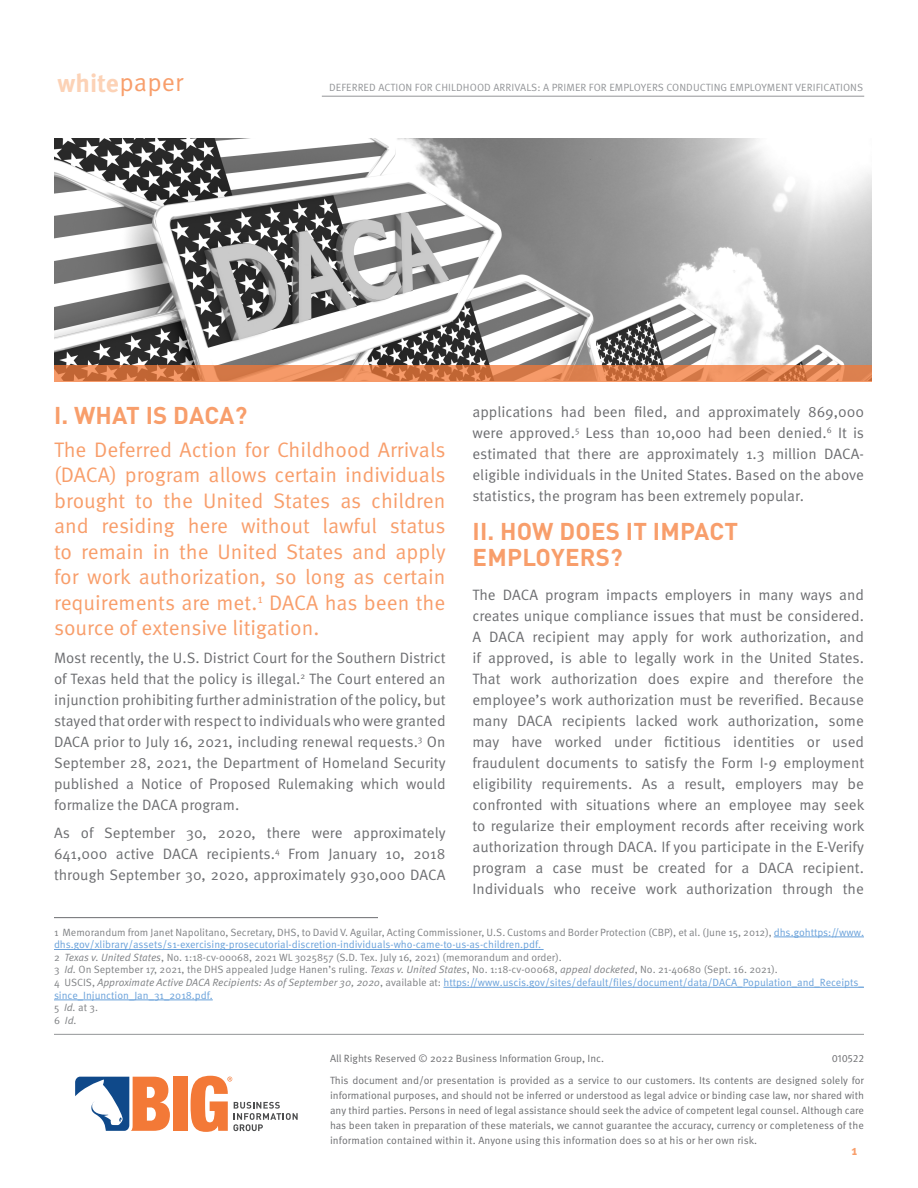
<style>
.page{position:relative;width:918px;height:1188px;background:#fff}
.page>*{position:absolute;margin:0;border:0;box-sizing:border-box;transform-origin:0 0}
.t1{font:700 25.35px "Meta OT";color:#fcd2b6}
.SubTitle{font:700 24px/25.5px "DINOT";letter-spacing:.01em;color:#f89e6b}
.First_Sentence{font:21px/25.5px "Meta OT Norm";color:#f89e6b;text-align:justify}
.SubTitle-2{font:15px/21px "Meta OT Norm";color:#6c6d70;text-align:justify}
.t2{font:700 13.5px "Meta OT";color:#f89e6b}
.t3{font:10.5px/15px "Meta OT Norm";color:#6c6d70;text-align:right}
.t4{font:10.5px/12.6px "Meta OT Norm";color:#808285}
.t5{font:10.5px/12.6px "Meta OT Norm";color:#69a1da}
.t6{font:10.5px "Meta OT Norm";letter-spacing:.01em;color:#939598}
.t7{font:10.5px "Meta OT Norm Ita";color:#808285}
.s1{font-family:"Meta OT Norm";font-weight:400;color:#f89e6b}
.s2{color:#69a1da}
.s3{font-family:"Meta OT Norm Ita"}
.s4{color:#808285}
.s5{font-family:"Meta OT Norm Ita";color:#808285}
.s6{font-family:"Meta OT Norm"}
</style>
<div class="page">
<hr style="left:54px;top:1034px;width:810px;height:1px;background:#939598">
<div style="left:173px;top:1077px;width:14px;height:54px;background:#f37937"></div>
<svg style="left:191px;top:1076px;width:107px;height:56px"></svg>
<svg style="left:75px;top:1077px;width:95px;height:54px"></svg>
<hr style="left:322px;top:96px;width:542px;height:1px;background:#939598">
<hr style="left:54px;top:917px;width:324px;height:1px;background:#6c6d70">
<hr style="left:774px;top:937px;width:90px;height:1px;background:#69a1da">
<hr style="left:54px;top:949px;width:490px;height:1px;background:#69a1da">
<hr style="left:443px;top:987px;width:421px;height:1px;background:#69a1da">
<hr style="left:54px;top:1000px;width:159px;height:1px;background:#69a1da">
<img style="left:54px;top:139px;width:818px;height:227px">
<svg style="left:54px;top:366px;width:818px;height:16px;background:#dd8150"></svg>
<h1 class="t1" style="left:57px;top:67px;width:127px">white<span class="s1">paper</span></h1>
<p class="t6" style="left:329px;top:81px;width:536px">DEFERRED ACTION FOR CHILDHOOD ARRIVALS: A PRIMER FOR EMPLOYERS CONDUCTING EMPLOYMENT VERIFICATIONS</p>
<p class="SubTitle" style="left:54px;top:402px;width:195px">I. WHAT IS DACA?</p>
<p class="First_Sentence" style="left:54px;top:437px;width:393px">The Deferred Action for Childhood Arrivals (DACA) program allows certain individuals brought to the United States as children and residing here without lawful status to remain in the United States and apply for work authorization, so long as certain requirements are met.<sup>1</sup> DACA has been the source of extensive litigation.</p>
<p class="SubTitle-2" style="left:54px;top:647px;width:393px">Most recently, the U.S. District Court for the Southern District of Texas held that the policy is illegal.<sup>2</sup> The Court entered an injunction prohibiting further administration of the policy, but stayed that order with respect to individuals who were granted DACA prior to July 16, 2021, including renewal requests.<sup>3</sup> On September 28, 2021, the Department of Homeland Security published a Notice of Proposed Rulemaking which would formalize the DACA program.</p>
<p class="SubTitle-2" style="left:54px;top:822px;width:393px">As of September 30, 2020, there were approximately 641,000 active DACA recipients.<sup>4</sup> From January 10, 2018 through September 30, 2020, approximately 930,000 DACA</p>
<p class="SubTitle-2" style="left:472px;top:402px;width:393px">applications had been filed, and approximately 869,000 were approved.<sup>5</sup> Less than 10,000 had been denied.<sup>6</sup> It is estimated that there are approximately 1.3 million DACA&shy;eligible individuals in the United States. Based on the above statistics, the program has been extremely popular.</p>
<p class="SubTitle" style="left:473px;top:518px;width:267px">II. HOW DOES IT IMPACT<br>EMPLOYERS?</p>
<p class="SubTitle-2" style="left:472px;top:585px;width:393px">The DACA program impacts employers in many ways and creates unique compliance issues that must be considered.<br>A DACA recipient may apply for work authorization, and if approved, is able to legally work in the United States.<br>That work authorization does expire and therefore the employee’s work authorization must be reverified. Because many DACA recipients lacked work authorization, some may have worked under fictitious identities or used fraudulent documents to satisfy the Form I-9 employment eligibility requirements. As a result, employers may be confronted with situations where an employee may seek to regularize their employment records after receiving work authorization through DACA. If you participate in the E-Verify program a case must be created for a DACA recipient.<br>Individuals who receive work authorization through the</p>
<p class="t4" style="left:54px;top:926px;width:812px">1 Memorandum from Janet Napolitano, Secretary, DHS, to David V. Aguilar, Acting Commissioner, U.S. Customs and Border Protection (CBP), et al. (June 15, 2012), <span class="s2">dhs.gohttps://www. dhs.gov/xlibrary/assets/s1-exercising-prosecutorial-discretion-individuals-who-came-to-us-as-children.pdf.</span></p>
<p class="t4" style="left:54px;top:951px;width:509px">2 <span class="s3">Texas v. United States</span>, No. 1:18-cv-00068, 2021 WL 3025857 (S.D. Tex. July 16, 2021) (memorandum and order).</p>
<p class="t4" style="left:54px;top:964px;width:725px">3 <span class="s3">Id.</span> On September 17, 2021, the DHS appealed Judge Hanen’s ruling. <span class="s3">Texas v. United States</span>, No. 1:18-cv-00068, <span class="s3">appeal docketed</span>, No. 21-40680 (Sept. 16. 2021).</p>
<p class="t5" style="left:54px;top:976px;width:812px"><span class="s4">4 USCIS,</span> <span class="s5">Approximate Active DACA Recipients: As of September 30, 2020</span><span class="s4">, available at:</span> https://www.uscis.gov/sites/default/files/document/data/DACA_Population_and_Receipts_ since_Injunction_Jan_31_2018.pdf.</p>
<p class="t4" style="left:54px;top:1001px;width:46px">5 <span class="s3">Id.</span> at 3.</p>
<p class="t7" style="left:54px;top:1014px;width:24px"><span class="s6">6</span> Id.</p>
<p class="t3" style="left:330px;top:1051px;width:276px">All Rights Reserved © 2022 Business Information Group, Inc.</p>
<p class="t3" style="left:330px;top:1048px;width:536px;line-height:21.8px">010522<br>This document and/or presentation is provided as a service to our customers. Its contents are designed solely for</p>
<p class="t3" style="left:330px;top:1088px;width:536px;text-align:justify">informational purposes, and should not be inferred or understood as legal advice or binding case law, nor shared with any third parties. Persons in need of legal assistance should seek the advice of competent legal counsel. Although care has been taken in preparation of these materials, we cannot guarantee the accuracy, currency or completeness of the information contained within it. Anyone using this information does so at his or her own risk.</p>
<p class="t2" style="left:851px;top:1141px;width:7px">1</p>
</div>
